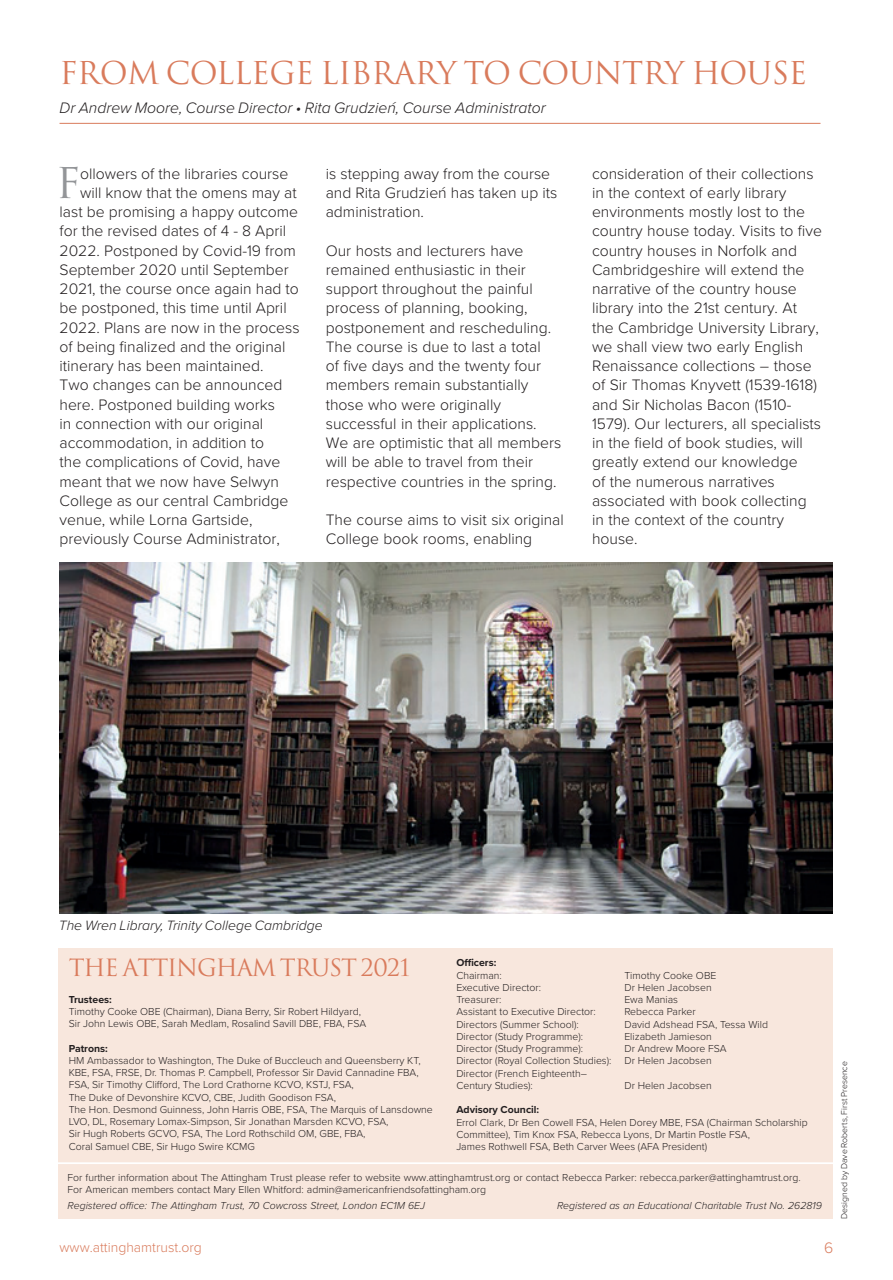
<style>
.page{position:relative;width:893px;height:1280px;background:#fff}
.page>*{position:absolute;margin:0;border:0;box-sizing:border-box;transform-origin:0 0}
.t1{font:41.3px "Trajan";color:#939598}
.Headline{font:30.62px "Trajan";letter-spacing:-.02em;color:#d97b5c}
.t2{font:23.1px "Trajan";letter-spacing:-.05em;color:#d97b5c}
.t3{font:300 15.75px/19.2px "Proxima Nova";color:#231f20}
.byline{font:italic 300 15.75px "Proxima Nova";color:#231f20}
.t4{font:300 15.75px "Proxima Nova";color:#d97b5c}
.t5{font:italic 300 14px "Proxima Nova";color:#231f20}
.t6{font:300 14px "Proxima Nova";color:#d97b5c}
.t7{font:300 10.5px/12.2px "Proxima Nova";color:#231f20}
.t8{font:italic 300 10.5px "Proxima Nova";color:#231f20}
.t9{font:700 10.5px "Proxima Nova";color:#231f20}
.t10{font:300 8.75px "Proxima Nova";color:#231f20}
</style>
<div class="page">
<img style="left:60px;top:562px;width:773px;height:351px">
<hr style="left:60px;top:123px;width:760px;height:1px;background:#d97b5c">
<div style="left:59px;top:948px;width:774px;height:215px;background:#f8e7dd"></div>
<div style="left:59px;top:1164px;width:774px;height:55px;background:#f8e7dd"></div>
<hr style="left:42px;top:1162px;width:839px;height:2px;background:#fff">
<p class="Headline" style="left:60px;top:54px;width:749px">FROM COLLEGE LIBRARY TO COUNTRY HOUSE</p>
<p class="byline" style="left:60px;top:96px;width:488px">Dr Andrew Moore, Course Director • Rita Grudzień, Course Administrator</p>
<p class="t1" style="left:56px;top:158px;width:26px">F</p>
<p class="t3" style="left:80px;top:163px;width:210px">ollowers of the libraries course</p>
<p class="t3" style="left:80px;top:182px;width:218px">will know that the omens may at</p>
<p class="t3" style="left:60px;top:201px;width:240px">last be promising a happy outcome</p>
<p class="t3" style="left:60px;top:221px;width:228px">for the revised dates of 4 - 8 April</p>
<p class="t3" style="left:60px;top:240px;width:238px">2022. Postponed by Covid-19 from</p>
<p class="t3" style="left:60px;top:259px;width:231px">September 2020 until September</p>
<p class="t3" style="left:60px;top:278px;width:241px">2021, the course once again had to</p>
<p class="t3" style="left:60px;top:298px;width:229px">be postponed, this time until April</p>
<p class="t3" style="left:60px;top:317px;width:242px">2022. Plans are now in the process</p>
<p class="t3" style="left:60px;top:336px;width:227px">of being finalized and the original</p>
<p class="t3" style="left:60px;top:355px;width:206px">itinerary has been maintained.</p>
<p class="t3" style="left:60px;top:375px;width:224px">Two changes can be announced</p>
<p class="t3" style="left:60px;top:394px;width:217px">here. Postponed building works</p>
<p class="t3" style="left:60px;top:413px;width:205px">in connection with our original</p>
<p class="t3" style="left:60px;top:432px;width:206px">accommodation, in addition to</p>
<p class="t3" style="left:60px;top:452px;width:222px">the complications of Covid, have</p>
<p class="t3" style="left:60px;top:471px;width:221px">meant that we now have Selwyn</p>
<p class="t3" style="left:60px;top:490px;width:230px">College as our central Cambridge</p>
<p class="t3" style="left:60px;top:509px;width:194px">venue, while Lorna Gartside,</p>
<p class="t3" style="left:60px;top:529px;width:222px">previously Course Administrator,</p>
<p class="t3" style="left:326px;top:163px;width:233px">is stepping away from the course and Rita Grudzień has taken up its administration.</p>
<p class="t3" style="left:326px;top:240px;width:237px">Our hosts and lecturers have remained enthusiastic in their support throughout the painful process of planning, booking, postponement and rescheduling.<br>The course is due to last a total<br>of five days and the twenty four members remain substantially those who were originally successful in their applications.<br>We are optimistic that all members will be able to travel from their respective countries in the spring.</p>
<p class="t3" style="left:326px;top:509px;width:240px">The course aims to visit six original<br>College book rooms, enabling</p>
<p class="t3" style="left:592px;top:163px;width:231px">consideration of their collections in the context of early library environments mostly lost to the country house today. Visits to five country houses in Norfolk and<br>Cambridgeshire will extend the narrative of the country house library into the 21st century. At the Cambridge University Library, we shall view two early English<br>Renaissance collections – those of Sir Thomas Knyvett (1539-1618) and Sir Nicholas Bacon (1510-<br>1579). Our lecturers, all specialists in the field of book studies, will greatly extend our knowledge<br>of the numerous narratives associated with book collecting in the context of the country house.</p>
<p class="t5" style="left:59px;top:915px;width:265px">The Wren Library, Trinity College Cambridge</p>
<p class="t2" style="left:69px;top:954px;width:343px">THE ATTINGHAM TRUST 2021</p>
<p class="t9" style="left:69px;top:991px;width:45px">Trustees:</p>
<p class="t7" style="left:69px;top:1005px;width:294px">Timothy Cooke OBE (Chairman), Diana Berry, Sir Robert Hildyard,</p>
<p class="t7" style="left:69px;top:1017px;width:299px">Sir John Lewis OBE, Sarah Medlam, Rosalind Savill DBE, FBA, FSA</p>
<p class="t9" style="left:69px;top:1040px;width:41px">Patrons:</p>
<p class="t7" style="left:69px;top:1054px;width:353px">HM Ambassador to Washington, The Duke of Buccleuch and Queensberry KT,<br>KBE, FSA, FRSE, Dr. Thomas P. Campbell, Professor Sir David Cannadine FBA,<br>FSA, Sir Timothy Clifford, The Lord Crathorne KCVO, KSTJ, FSA,</p>
<p class="t7" style="left:69px;top:1090px;width:269px">The Duke of Devonshire KCVO, CBE, Judith Goodison FSA,</p>
<p class="t7" style="left:69px;top:1103px;width:366px">The Hon. Desmond Guinness, John Harris OBE, FSA, The Marquis of Lansdowne LVO, DL, Rosemary Lomax-Simpson, Sir Jonathan Marsden KCVO, FSA,<br>Sir Hugh Roberts GCVO, FSA, The Lord Rothschild OM, GBE, FBA,<br>Coral Samuel CBE, Sir Hugo Swire KCMG</p>
<p class="t9" style="left:456px;top:955px;width:42px">Officers:</p>
<p class="t7" style="left:456px;top:968px;width:47px">Chairman:</p>
<p class="t7" style="left:624px;top:968px;width:93px">Timothy Cooke OBE</p>
<p class="t7" style="left:456px;top:980px;width:86px">Executive Director:</p>
<p class="t7" style="left:624px;top:980px;width:89px">Dr Helen Jacobsen</p>
<p class="t7" style="left:456px;top:993px;width:47px">Treasurer:</p>
<p class="t7" style="left:624px;top:993px;width:55px">Ewa Manias</p>
<p class="t7" style="left:456px;top:1005px;width:141px">Assistant to Executive Director:</p>
<p class="t7" style="left:624px;top:1005px;width:73px">Rebecca Parker</p>
<p class="t7" style="left:456px;top:1017px;width:124px">Directors (Summer School):</p>
<p class="t7" style="left:624px;top:1017px;width:145px">David Adshead FSA, Tessa Wild</p>
<p class="t7" style="left:456px;top:1029px;width:128px">Director (Study Programme):</p>
<p class="t7" style="left:624px;top:1029px;width:89px">Elizabeth Jamieson</p>
<p class="t7" style="left:456px;top:1042px;width:128px">Director (Study Programme):</p>
<p class="t7" style="left:624px;top:1042px;width:104px">Dr Andrew Moore FSA</p>
<p class="t7" style="left:456px;top:1054px;width:257px">Director (Royal Collection Studies): Dr Helen Jacobsen</p>
<p class="t7" style="left:456px;top:1066px;width:132px">Director (French Eighteenth–</p>
<p class="t7" style="left:456px;top:1078px;width:78px">Century Studies):</p>
<p class="t7" style="left:624px;top:1078px;width:89px">Dr Helen Jacobsen</p>
<p class="t9" style="left:456px;top:1102px;width:84px">Advisory Council:</p>
<p class="t7" style="left:456px;top:1115px;width:353px">Errol Clark, Dr Ben Cowell FSA, Helen Dorey MBE, FSA (Chairman Scholarship<br>Committee), Tim Knox FSA, Rebecca Lyons, Dr Martin Postle FSA,</p>
<p class="t7" style="left:456px;top:1140px;width:252px">James Rothwell FSA, Beth Carver Wees (AFA President)</p>
<p class="t7" style="left:68px;top:1171px;width:735px">For further information about The Attingham Trust please refer to website www.attinghamtrust.org or contact Rebecca Parker: rebecca.parker@attinghamtrust.org.</p>
<p class="t7" style="left:68px;top:1183px;width:420px">For American members contact Mary Ellen Whitford: admin@americanfriendsofattingham.org</p>
<p class="t8" style="left:68px;top:1198px;width:359px">Registered office: The Attingham Trust, 70 Cowcross Street, London EC1M 6EJ</p>
<p class="t8" style="left:557px;top:1198px;width:266px">Registered as an Educational Charitable Trust No. 262819</p>
<p class="t10" style="left:838px;top:1219px;width:159px;rotate:-90deg">Designed by Dave Roberts, First Presence</p>
<p class="t6" style="left:60px;top:1237px;width:144px">www.attinghamtrust.org</p>
<p class="t4" style="left:824px;top:1236px;width:11px">6</p>
</div>
